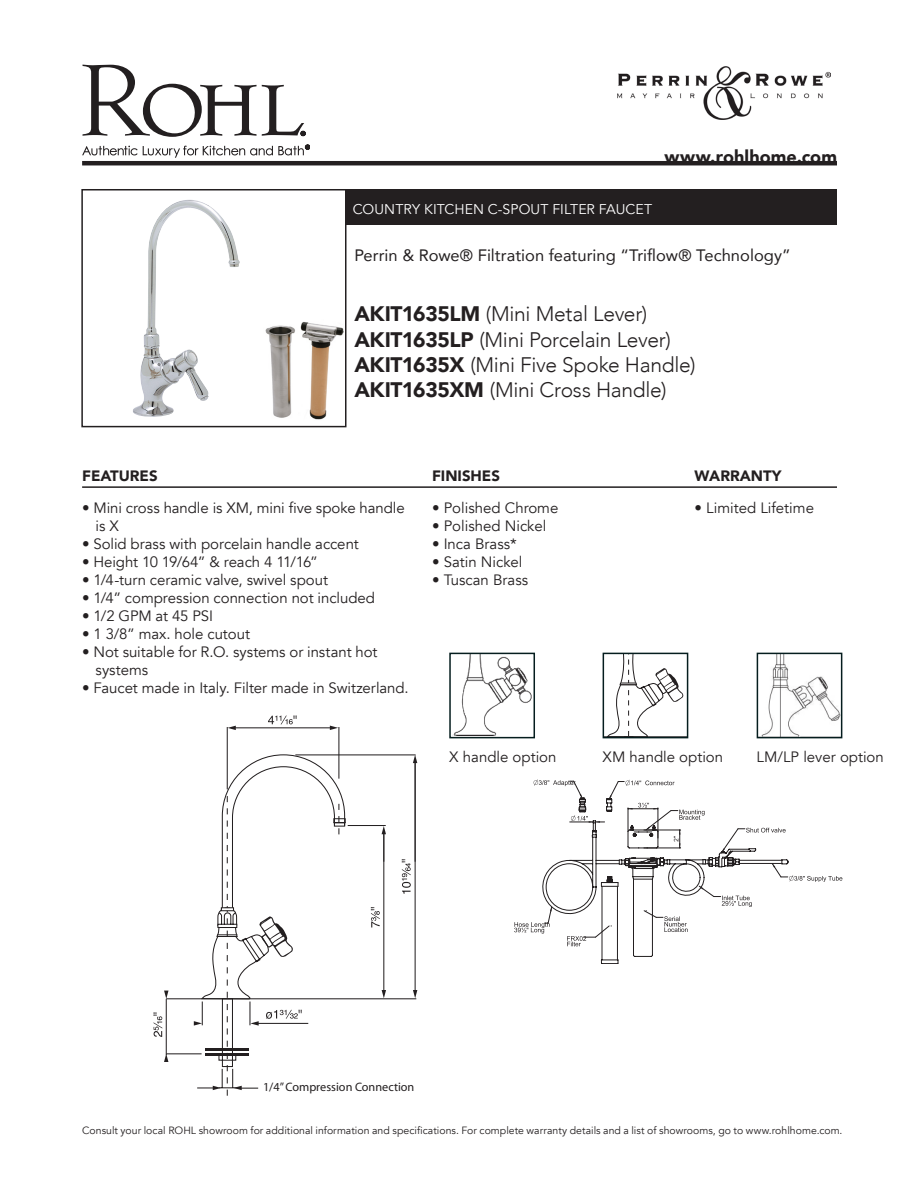
<style>
.page{position:relative;width:918px;height:1188px;background:#fff}
.page>*{position:absolute;margin:0;border:0;box-sizing:border-box;transform-origin:0 0}
.Product_Info_Nest{font:300 21px "Avenir";letter-spacing:-.015em;color:#231f20}
.t1{font:900 18px "Avenir";letter-spacing:.005em;color:#231f20}
.t2{font:16.5px "Avenir";color:#231f20}
.Product_Info_Nest-2{font:15px/18px "Avenir";color:#231f20}
.t3{font:900 15px "Avenir";color:#231f20}
.Product_Title_Bar{font:14.1px "Avenir";letter-spacing:.005em;color:#fff}
.t4{font:12.3px "Myriad";color:#231f20}
.t5{font:10.5px "Avenir";color:#231f20}
.s1{font-weight:900}
</style>
<div class="page">
<svg style="left:82px;top:65px;width:223px;height:72px"></svg>
<svg style="left:82px;top:145px;width:228px;height:13px"></svg>
<hr style="left:82px;top:161px;width:755px;height:4px;background:#231f20">
<div style="left:346px;top:189px;width:491px;height:36px;background:#231f20"></div>
<img style="left:133px;top:200px;width:107px;height:217px">
<div style="left:81px;top:189px;width:265px;height:238px;border:2px solid #231f20"></div>
<hr style="left:82px;top:486px;width:755px;height:2px;background:#231f20">
<img style="left:265px;top:320px;width:80px;height:100px">
<img style="left:617px;top:66px;width:213px;height:54px">
<svg style="left:413px;top:755px;width:4px;height:8px"></svg>
<hr style="left:415px;top:762px;width:1px;height:230px;background:#231f20">
<svg style="left:413px;top:990px;width:4px;height:8px"></svg>
<svg style="left:382px;top:826px;width:4px;height:36px"></svg>
<hr style="left:383px;top:833px;width:1px;height:159px;background:#231f20">
<svg style="left:382px;top:990px;width:4px;height:8px"></svg>
<svg style="left:164px;top:1054px;width:4px;height:8px"></svg>
<hr style="left:166px;top:999px;width:1px;height:56px;background:#231f20">
<svg style="left:164px;top:991px;width:5px;height:8px"></svg>
<svg style="left:371px;top:907px;width:9px;height:20px"></svg>
<svg style="left:153px;top:1013px;width:9px;height:24px"></svg>
<svg style="left:402px;top:859px;width:9px;height:35px"></svg>
<hr style="left:295px;top:754px;width:121px;height:1px;background:#231f20">
<hr style="left:166px;top:998px;width:250px;height:1px;background:#231f20">
<hr style="left:348px;top:825px;width:38px;height:1px;background:#231f20">
<hr style="left:166px;top:1053px;width:36px;height:1px;background:#231f20">
<svg style="left:194px;top:716px;width:152px;height:380px"></svg>
<svg style="left:514px;top:779px;width:328px;height:185px"></svg>
<svg style="left:607px;top:656px;width:78px;height:83px"></svg>
<div style="left:603px;top:653px;width:85px;height:85px;border:2px solid #051d1e"></div>
<img style="left:453px;top:656px;width:79px;height:79px">
<div style="left:449px;top:653px;width:86px;height:85px;border:2px solid #051d1e"></div>
<img style="left:762px;top:656px;width:77px;height:79px">
<div style="left:757px;top:653px;width:85px;height:85px;border:2px solid #051d1e"></div>
<p class="t1" style="left:665px;top:141px;width:174px">www.rohlhome.com</p>
<p class="Product_Title_Bar" style="left:353px;top:201px;width:301px">COUNTRY KITCHEN C-SPOUT FILTER FAUCET</p>
<p class="t2" style="left:354px;top:242px;width:438px">Perrin &amp; Rowe® Filtration featuring “Triflow® Technology”</p>
<p class="Product_Info_Nest" style="left:354px;top:302px;width:294px"><span class="s1">AKIT1635LM</span> (Mini Metal Lever)</p>
<p class="Product_Info_Nest" style="left:354px;top:327px;width:318px"><span class="s1">AKIT1635LP</span> (Mini Porcelain Lever)</p>
<p class="Product_Info_Nest" style="left:354px;top:352px;width:343px"><span class="s1">AKIT1635X</span> (Mini Five Spoke Handle)</p>
<p class="Product_Info_Nest" style="left:354px;top:377px;width:314px"><span class="s1">AKIT1635XM</span> (Mini Cross Handle)</p>
<p class="t3" style="left:82px;top:463px;width:77px">FEATURES</p>
<p class="Product_Info_Nest-2" style="left:96px;top:499px;width:311px;text-indent:-14px">• Mini cross handle is XM, mini five spoke handle is X</p>
<p class="Product_Info_Nest-2" style="left:82px;top:535px;width:278px">• Solid brass with porcelain handle accent</p>
<p class="Product_Info_Nest-2" style="left:82px;top:553px;width:237px">• Height 10 19/64” &amp; reach 4 11/16”</p>
<p class="Product_Info_Nest-2" style="left:82px;top:571px;width:248px">• 1/4-turn ceramic valve, swivel spout</p>
<p class="Product_Info_Nest-2" style="left:82px;top:589px;width:294px">• 1/4” compression connection not included</p>
<p class="Product_Info_Nest-2" style="left:82px;top:607px;width:132px">• 1/2 GPM at 45 PSI</p>
<p class="Product_Info_Nest-2" style="left:82px;top:625px;width:169px">• 1 3/8” max. hole cutout</p>
<p class="Product_Info_Nest-2" style="left:96px;top:643px;width:283px;text-indent:-14px">• Not suitable for R.O. systems or instant hot systems</p>
<p class="Product_Info_Nest-2" style="left:82px;top:679px;width:328px">• Faucet made in Italy. Filter made in Switzerland.</p>
<p class="t3" style="left:432px;top:463px;width:70px">FINISHES</p>
<p class="Product_Info_Nest-2" style="left:432px;top:499px;width:128px">• Polished Chrome</p>
<p class="Product_Info_Nest-2" style="left:432px;top:517px;width:116px">• Polished Nickel</p>
<p class="Product_Info_Nest-2" style="left:432px;top:535px;width:86px">• Inca Brass*</p>
<p class="Product_Info_Nest-2" style="left:432px;top:553px;width:92px">• Satin Nickel</p>
<p class="Product_Info_Nest-2" style="left:432px;top:571px;width:98px">• Tuscan Brass</p>
<p class="t3" style="left:695px;top:463px;width:88px">WARRANTY</p>
<p class="Product_Info_Nest-2" style="left:695px;top:499px;width:121px">• Limited Lifetime</p>
<p class="Product_Info_Nest-2" style="left:449px;top:748px;width:109px">X handle option</p>
<p class="Product_Info_Nest-2" style="left:603px;top:748px;width:122px">XM handle option</p>
<p class="Product_Info_Nest-2" style="left:757px;top:748px;width:129px">LM/LP lever option</p>
<p class="t4" style="left:263px;top:1081px;width:153px">1/4” Compression Connection</p>
<p class="t5" style="left:82px;top:1124px;width:762px">Consult your local ROHL showroom for additional information and specifications. For complete warranty details and a list of showrooms, go to www.rohlhome.com.</p>
</div>
